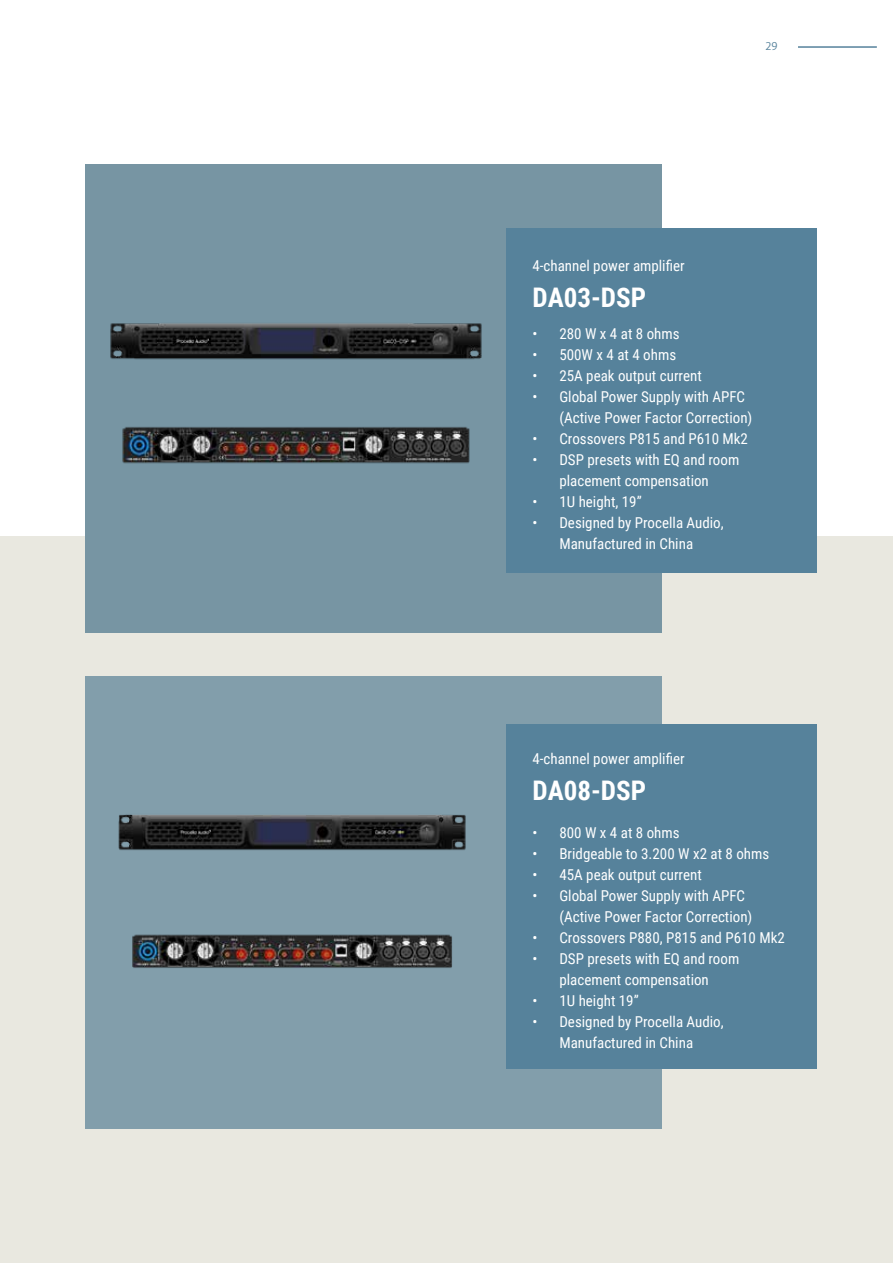
<style>
.page{position:relative;width:893px;height:1263px;background:#fff}
.page>*{position:absolute;margin:0;border:0;box-sizing:border-box;transform-origin:0 0}
.t1{font:700 27px "Roboto Condensed";color:#fff}
.t2{font:15px/21px "Roboto Condensed";color:#fff;text-align:center}
.t3{font:12px "Myriad Set Pro Text";color:#56829b}
</style>
<div class="page">
<hr style="left:798px;top:46px;width:79px;height:2px;background:#56829b">
<div style="left:0;top:536px;width:893px;height:727px;background:#e9e8e0"></div>
<div style="left:85px;top:164px;width:576px;height:468px;background:#7795a3"></div>
<div style="left:85px;top:676px;width:576px;height:453px;background:#829eab"></div>
<div style="left:507px;top:228px;width:310px;height:345px;background:#56829b"></div>
<div style="left:507px;top:724px;width:310px;height:344px;background:#56829b"></div>
<img style="left:110px;top:323px;width:372px;height:37px">
<img style="left:122px;top:427px;width:348px;height:37px">
<img style="left:118px;top:814px;width:348px;height:36px">
<img style="left:132px;top:934px;width:320px;height:34px">
<p class="t3" style="left:765px;top:37px;width:13px">29</p>
<p class="t2" style="left:532px;top:254px;width:154px">4-channel power amplifier</p>
<h1 class="t1" style="left:532px;top:278px;width:115px">DA03-DSP</h1>
<p class="t2" style="left:532px;top:322px;width:149px">• 280 W x 4 at 8 ohms</p>
<p class="t2" style="left:532px;top:343px;width:145px">• 500W x 4 at 4 ohms</p>
<p class="t2" style="left:532px;top:364px;width:171px">• 25A peak output current</p>
<p class="t2" style="left:559px;top:385px;width:194px;text-align:left;text-indent:-27px">• Global Power Supply with APFC (Active Power Factor Correction)</p>
<p class="t2" style="left:532px;top:427px;width:217px">• Crossovers P815 and P610 Mk2</p>
<p class="t2" style="left:532px;top:448px;width:208px">• DSP presets with EQ and room placement compensation</p>
<p class="t2" style="left:532px;top:490px;width:111px">• 1U height, 19”</p>
<p class="t2" style="left:532px;top:511px;width:193px">• Designed by Procella Audio,<br>Manufactured in China</p>
<p class="t2" style="left:532px;top:748px;width:154px">4-channel power amplifier</p>
<h1 class="t1" style="left:532px;top:772px;width:115px">DA08-DSP</h1>
<p class="t2" style="left:532px;top:821px;width:149px">• 800 W x 4 at 8 ohms</p>
<p class="t2" style="left:532px;top:842px;width:238px">• Bridgeable to 3.200 W x2 at 8 ohms</p>
<p class="t2" style="left:532px;top:863px;width:171px">• 45A peak output current</p>
<p class="t2" style="left:559px;top:884px;width:194px;text-align:left;text-indent:-27px">• Global Power Supply with APFC (Active Power Factor Correction)</p>
<p class="t2" style="left:532px;top:926px;width:254px">• Crossovers P880, P815 and P610 Mk2</p>
<p class="t2" style="left:532px;top:947px;width:208px">• DSP presets with EQ and room placement compensation</p>
<p class="t2" style="left:532px;top:989px;width:108px">• 1U height 19”</p>
<p class="t2" style="left:532px;top:1010px;width:193px">• Designed by Procella Audio,<br>Manufactured in China</p>
</div>
